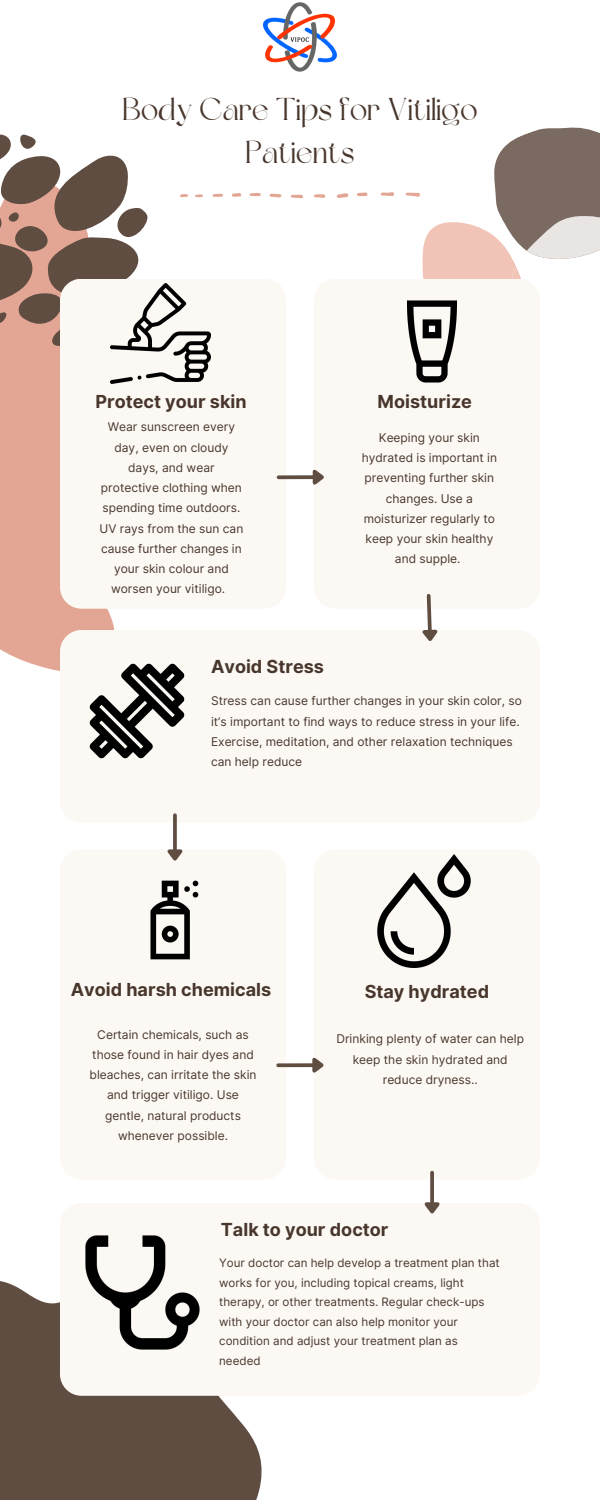
<style>
.page{position:relative;width:600px;height:1500px;background:#fff}
.page>*{position:absolute;margin:0;border:0;box-sizing:border-box;transform-origin:0 0}
.t1{font:31.5px/43.5px "Dream Avenue";color:#48362c;text-align:center}
.t2{font:700 18px "Inter";color:#48362c}
.t3{font:12px/20.2px "Inter";color:#48362c;text-align:center}
.t4{font:11.6px/19.6px "Inter";color:#48362c}
</style>
<div class="page">
<svg style="left:0;top:192px;width:309px;height:479px"></svg>
<svg style="left:0;top:134px;width:148px;height:212px"></svg>
<div style="left:60px;top:279px;width:226px;height:330px;background:#fcf9f4;border-radius:21px"></div>
<div style="left:314px;top:279px;width:225px;height:330px;background:#fcf9f4;border-radius:21px"></div>
<div style="left:60px;top:630px;width:480px;height:193px;background:#fcf9f4;border-radius:21px"></div>
<div style="left:0;top:1281px;width:262px;height:219px;background:#604d42"></div>
<div style="left:60px;top:1203px;width:480px;height:193px;background:#fcf9f4;border-radius:21px"></div>
<div style="left:60px;top:849px;width:226px;height:330px;background:#fcf9f4;border-radius:21px"></div>
<div style="left:314px;top:849px;width:225px;height:330px;background:#fcf9f4;border-radius:21px"></div>
<svg style="left:279px;top:475px;width:30px;height:4px"></svg>
<svg style="left:309px;top:469px;width:15px;height:16px"></svg>
<svg style="left:422px;top:594px;width:16px;height:47px"></svg>
<svg style="left:173px;top:815px;width:4px;height:31px"></svg>
<svg style="left:167px;top:846px;width:16px;height:15px"></svg>
<svg style="left:278px;top:1063px;width:31px;height:4px"></svg>
<svg style="left:309px;top:1057px;width:15px;height:16px"></svg>
<svg style="left:430px;top:1173px;width:4px;height:26px"></svg>
<svg style="left:424px;top:1199px;width:16px;height:15px"></svg>
<svg style="left:405px;top:127px;width:195px;height:258px"></svg>
<svg style="left:337px;top:193px;width:11px;height:5px"></svg>
<svg style="left:381px;top:192px;width:13px;height:4px"></svg>
<svg style="left:291px;top:195px;width:12px;height:3px"></svg>
<svg style="left:269px;top:194px;width:13px;height:4px"></svg>
<svg style="left:314px;top:194px;width:12px;height:4px"></svg>
<svg style="left:357px;top:193px;width:11px;height:3px"></svg>
<svg style="left:250px;top:193px;width:11px;height:3px"></svg>
<svg style="left:232px;top:193px;width:9px;height:4px"></svg>
<svg style="left:213px;top:194px;width:10px;height:3px"></svg>
<svg style="left:180px;top:194px;width:8px;height:3px"></svg>
<svg style="left:195px;top:194px;width:8px;height:3px"></svg>
<img style="left:264px;top:2px;width:73px;height:70px">
<img style="left:405px;top:292px;width:77px;height:93px">
<img style="left:89px;top:663px;width:96px;height:96px">
<img style="left:85px;top:1235px;width:115px;height:115px">
<img style="left:150px;top:880px;width:49px;height:80px">
<img style="left:110px;top:283px;width:101px;height:101px">
<img style="left:377px;top:855px;width:94px;height:112px">
<h1 class="t1" style="left:123px;top:90px;width:356px">Body Care Tips for Vitiligo<br>Patients</h1>
<h2 class="t2" style="left:95px;top:391px;width:153px">Protect your skin</h2>
<p class="t3" style="left:99px;top:417px;width:145px">Wear sunscreen every day, even on cloudy days, and wear protective clothing when spending time outdoors.<br>UV rays from the sun can cause further changes in your skin colour and worsen your vitiligo.</p>
<h2 class="t2" style="left:211px;top:656px;width:115px">Avoid Stress</h2>
<h2 class="t2" style="left:378px;top:391px;width:96px">Moisturize</h2>
<p class="t3" style="left:362px;top:427px;width:137px">Keeping your skin hydrated is important in preventing further skin changes. Use a moisturizer regularly to keep your skin healthy and supple.</p>
<p class="t3" style="left:211px;top:691px;width:313px;text-align:left">Stress can cause further changes in your skin color, so it’s important to find ways to reduce stress in your life.<br>Exercise, meditation, and other relaxation techniques can help reduce</p>
<h2 class="t2" style="left:71px;top:979px;width:202px">Avoid harsh chemicals</h2>
<p class="t3" style="left:90px;top:1024px;width:168px">Certain chemicals, such as those found in hair dyes and bleaches, can irritate the skin and trigger vitiligo. Use gentle, natural products whenever possible.</p>
<p class="t3" style="left:336px;top:1029px;width:189px">Drinking plenty of water can help keep the skin hydrated and reduce dryness..</p>
<h2 class="t2" style="left:365px;top:981px;width:126px">Stay hydrated</h2>
<h2 class="t2" style="left:221px;top:1218px;width:169px">Talk to your doctor</h2>
<p class="t4" style="left:219px;top:1253px;width:282px">Your doctor can help develop a treatment plan that works for you, including topical creams, light therapy, or other treatments. Regular check-ups with your doctor can also help monitor your condition and adjust your treatment plan as needed</p>
</div>
